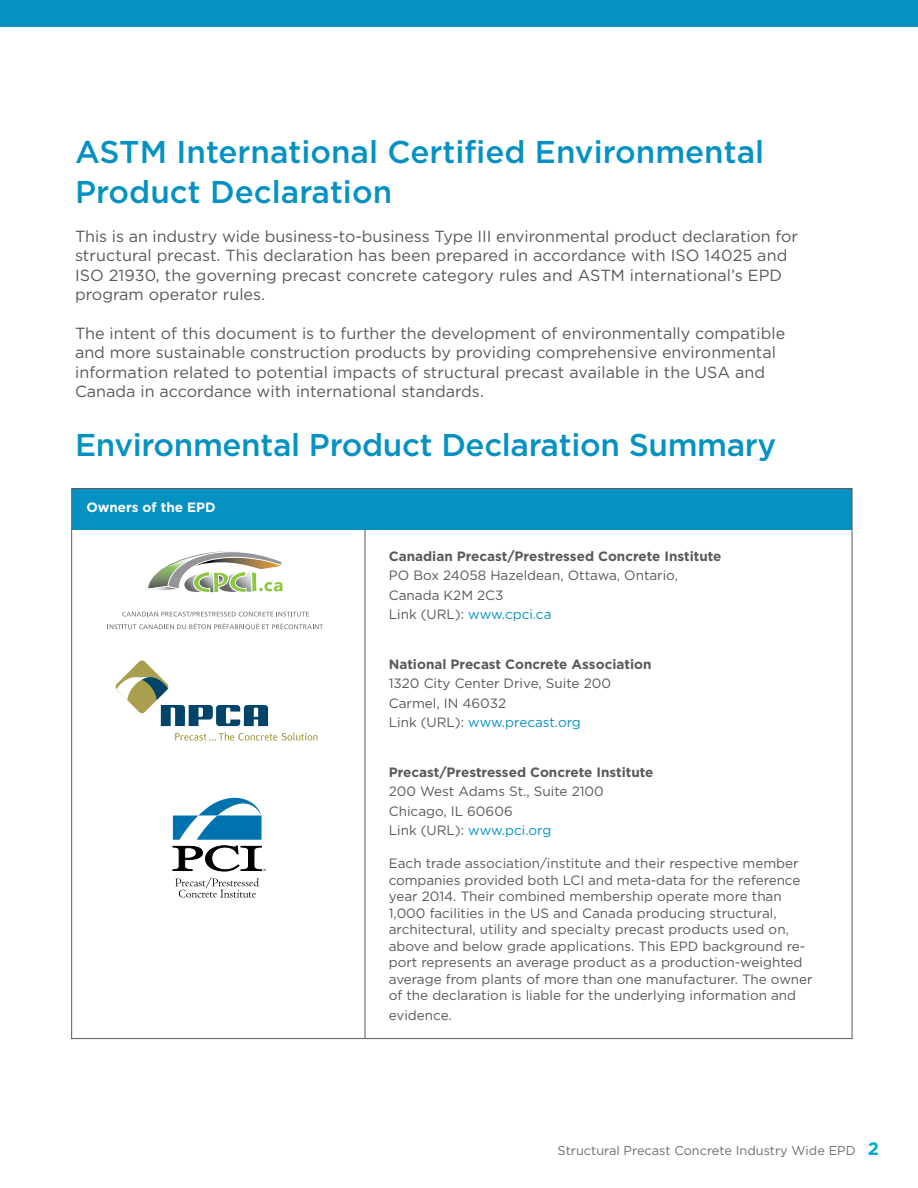
<style>
.page{position:relative;width:918px;height:1188px;background:#fff}
.page>*{position:absolute;margin:0;border:0;box-sizing:border-box;transform-origin:0 0}
.t1{font:500 31.5px/39.6px "Gotham Pro";letter-spacing:-.01em;color:#0592c3}
.t2{font:16.2px/19.4px "Gotham Pro";color:#58595b}
.t3{font:13.5px/16.5px "Gotham Pro";color:#58595b}
.t4{font:700 13.5px "Gotham Pro";color:#58595b}
.t5{font:700 13.5px "Gotham Pro";color:#fff}
.t6{font:12.75px "Gotham Pro";color:#6d6e71}
.s1{color:#0592c3}
.s2{font-weight:700;font-size:18px;color:#00abd6}
</style>
<div class="page">
<div style="left:72px;top:489px;width:780px;height:40px;background:#0592c3"></div>
<hr style="left:365px;top:529px;width:1px;height:509px;background:#58595b">
<svg style="left:175px;top:732px;width:143px;height:9px"></svg>
<svg style="left:115px;top:660px;width:153px;height:66px"></svg>
<svg style="left:173px;top:797px;width:93px;height:74px"></svg>
<svg style="left:175px;top:877px;width:84px;height:21px"></svg>
<svg style="left:109px;top:551px;width:214px;height:79px"></svg>
<div style="left:0;top:0;width:918px;height:27px;background:#0592c3"></div>
<h1 class="t1" style="left:75px;top:132px;width:691px">ASTM International Certified Environmental<br>Product Declaration</h1>
<p class="t2" style="left:75px;top:227px;width:725px">This is an industry wide business-to-business Type III environmental product declaration for structural precast. This declaration has been prepared in accordance with ISO 14025 and ISO 21930, the governing precast concrete category rules and ASTM international’s EPD program operator rules.</p>
<p class="t2" style="left:75px;top:323px;width:712px">The intent of this document is to further the development of environmentally compatible and more sustainable construction products by providing comprehensive environmental information related to potential impacts of structural precast available in the USA and Canada in accordance with international standards.</p>
<h1 class="t1" style="left:75px;top:424px;width:703px">Environmental Product Declaration Summary</h1>
<p class="t5" style="left:86px;top:500px;width:131px">Owners of the EPD</p>
<p class="t4" style="left:389px;top:548px;width:334px">Canadian Precast/Prestressed Concrete Institute</p>
<p class="t3" style="left:389px;top:566px;width:291px;line-height:19.5px">PO Box 24058 Hazeldean, Ottawa, Ontario,<br>Canada K2M 2C3<br>Link (URL): <span class="s1">www.cpci.ca</span></p>
<p class="t4" style="left:389px;top:656px;width:264px">National Precast Concrete Association</p>
<p class="t3" style="left:389px;top:674px;width:224px;line-height:19.5px">1320 City Center Drive, Suite 200<br>Carmel, IN 46032<br>Link (URL): <span class="s1">www.precast.org</span></p>
<p class="t4" style="left:389px;top:764px;width:266px">Precast/Prestressed Concrete Institute</p>
<p class="t3" style="left:389px;top:782px;width:217px;line-height:19.5px">200 West Adams St., Suite 2100<br>Chicago, IL 60606<br>Link (URL): <span class="s1">www.pci.org</span></p>
<p class="t3" style="left:389px;top:855px;width:425px">Each trade association/institute and their respective member companies provided both LCI and meta-data for the reference year 2014. Their combined membership operate more than 1,000 facilities in the US and Canada producing structural, architectural, utility and specialty precast products used on, above and below grade applications. This EPD background re&shy;port represents an average product as a production-weighted average from plants of more than one manufacturer. The owner of the declaration is liable for the underlying information and</p>
<p class="t3" style="left:389px;top:1007px;width:65px">evidence.</p>
<p class="t6" style="left:558px;top:1143px;width:323px">Structural Precast Concrete Industry Wide EPD <span class="s2">2</span></p>
</div>
